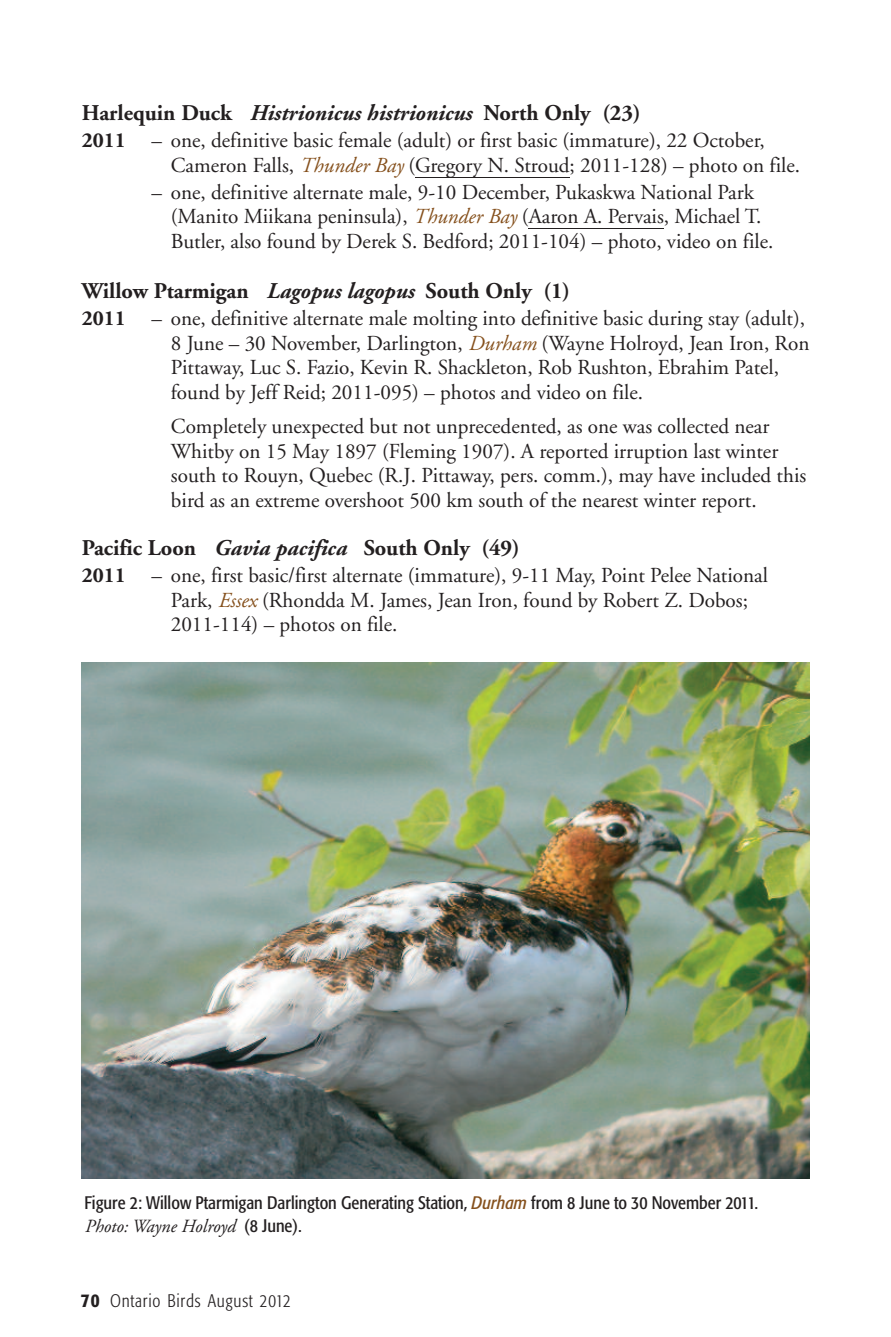
<style>
.page{position:relative;width:891px;height:1337px;background:#fff}
.page>*{position:absolute;margin:0;border:0;box-sizing:border-box;transform-origin:0 0}
.t1{font:700 22.5px "Adobe Garamond";color:#231f20}
.t2{font:21.38px/24.8px "Adobe Garamond";color:#231f20}
.t3{font:italic 18.45px "Adobe Garamond";color:#231f20}
.t4{font:condensed 18px "Formata";color:#231f20}
.t5{font:300 condensed 18px "Formata";letter-spacing:.045em;color:#231f20}
.s1{font-style:italic}
.s2{font-weight:700}
.s3{font-style:italic;color:#85501c}
.s4{font-family:"Formata";font-style:normal;font-stretch:condensed;font-size:18px}
.s5{font-weight:500;font-size:19.12px}
</style>
<div class="page">
<img style="left:81px;top:662px;width:729px;height:516px">
<hr style="left:415px;top:177px;width:155px;height:1px;background:#231f20">
<hr style="left:529px;top:228px;width:135px;height:1px;background:#231f20">
<p class="t1" style="left:82px;top:104px;width:560px">Harlequin Duck <span class="s1">Histrionicus histrionicus</span> North Only (23)</p>
<p class="t2" style="left:171px;top:129px;width:631px;text-indent:-89px"><span class="s2">2011</span> – one, definitive basic female (adult) or first basic (immature), 22 October,<br>Cameron Falls, <span class="s3">Thunder Bay</span> (Gregory N. Stroud; 2011-128) – photo on file.</p>
<p class="t2" style="left:171px;top:181px;width:604px;text-indent:-19px">– one, definitive alternate male, 9-10 December, Pukaskwa National Park (Manito Miikana peninsula), <span class="s3">Thunder Bay</span> (Aaron A. Pervais, Michael T.<br>Butler, also found by Derek S. Bedford; 2011-104) – photo, video on file.</p>
<p class="t1" style="left:82px;top:282px;width:490px">Willow Ptarmigan <span class="s1">Lagopus lagopus</span> South Only (1)</p>
<p class="t2" style="left:171px;top:308px;width:640px;text-indent:-89px"><span class="s2">2011</span> – one, definitive alternate male molting into definitive basic during stay (adult), 8 June – 30 November, Darlington, <span class="s3">Durham</span> (Wayne Holroyd, Jean Iron, Ron Pittaway, Luc S. Fazio, Kevin R. Shackleton, Rob Rushton, Ebrahim Patel, found by Jeff Reid; 2011-095) – photos and video on file.</p>
<p class="t2" style="left:171px;top:416px;width:637px">Completely unexpected but not unprecedented, as one was collected near Whitby on 15 May 1897 (Fleming 1907). A reported irruption last winter south to Rouyn, Quebec (R.J. Pittaway, pers. comm.), may have included this bird as an extreme overshoot 500 km south of the nearest winter report.</p>
<p class="t1" style="left:82px;top:539px;width:440px">Pacific Loon <span class="s1">Gavia pacifica</span> South Only (49)</p>
<p class="t2" style="left:171px;top:564px;width:599px;text-indent:-89px"><span class="s2">2011</span> – one, first basic/first alternate (immature), 9-11 May, Point Pelee National<br>Park, <span class="s3">Essex</span> (Rhondda M. James, Jean Iron, found by Robert Z. Dobos;<br>2011-114) – photos on file.</p>
<p class="t4" style="left:84px;top:1195px;width:675px">Figure 2: Willow Ptarmigan Darlington Generating Station, <span class="s3">Durham</span> from 8 June to 30 November 2011.</p>
<p class="t3" style="left:84px;top:1218px;width:219px">Photo: Wayne Holroyd <span class="s4">(8 June).</span></p>
<p class="t5" style="left:81px;top:1293px;width:211px"><span class="s5">70</span> Ontario Birds August 2012</p>
</div>
